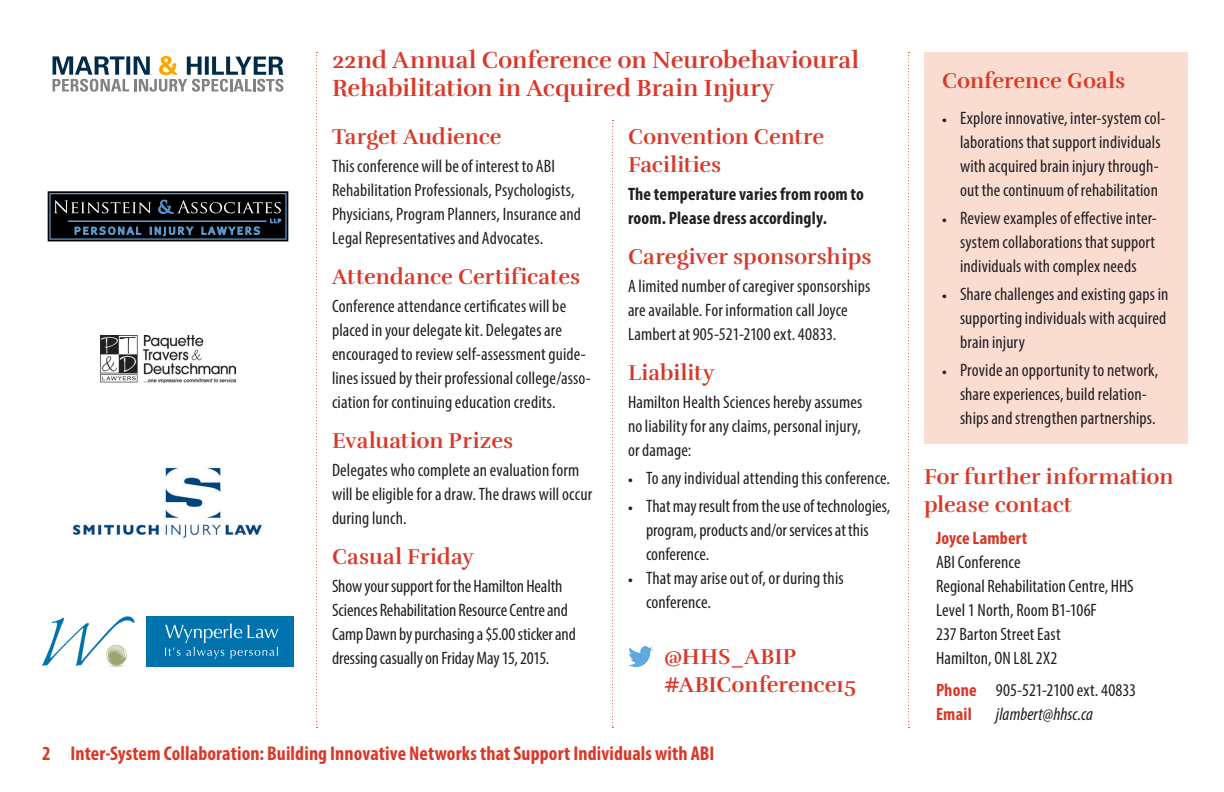
<style>
.page{position:relative;width:1224px;height:792px;background:#fff}
.page>*{position:absolute;margin:0;border:0;box-sizing:border-box;transform-origin:0 0}
.t1{font:700 24px/28px "Rufina";letter-spacing:-.005em;color:#d93829}
.t2{font:700 22px/28px "Rufina";color:#d93829}
.t3{font:700 condensed 20px "Myriad Pro";letter-spacing:.005em;color:#d93829}
.t4{font:condensed 18px/24px "Myriad Pro";letter-spacing:.005em;color:#231f20}
.t5{font:700 condensed 18px/24px "Myriad Pro";letter-spacing:.01em;color:#231f20}
.t6{font:italic condensed 18px "Myriad Pro";letter-spacing:.005em;color:#231f20}
.t7{font:700 condensed 18px "Myriad Pro";letter-spacing:.01em;color:#d93829}
.s1{font-weight:700;font-stretch:normal;font-size:14px}
.s2{font-weight:700;color:#d93829}
</style>
<div class="page">
<div style="left:924px;top:52px;width:264px;height:392px;background:#faddd0"></div>
<svg style="left:612px;top:120px;width:1px;height:608px"></svg>
<svg style="left:316px;top:52px;width:1px;height:676px"></svg>
<svg style="left:908px;top:52px;width:1px;height:676px"></svg>
<img style="left:100px;top:336px;width:136px;height:46px">
<svg style="left:53px;top:56px;width:230px;height:36px"></svg>
<img style="left:72px;top:467px;width:190px;height:71px">
<div style="left:50px;top:194px;width:236px;height:45px;background:#000"></div>
<div style="left:48px;top:191px;width:240px;height:50px;border:5px solid #000"></div>
<svg style="left:54px;top:200px;width:227px;height:36px"></svg>
<div style="left:69px;top:221px;width:197px;height:1px;border:1px solid #5d98cb"></div>
<div style="left:49px;top:193px;width:238px;height:47px;border:1px solid #5d98cb"></div>
<div style="left:146px;top:616px;width:148px;height:50px;background:#0073ae"></div>
<svg style="left:42px;top:616px;width:93px;height:51px"></svg>
<svg style="left:165px;top:624px;width:114px;height:35px"></svg>
<img style="left:629px;top:646px;width:24px;height:20px">
<h1 class="t1" style="left:332px;top:46px;width:528px">22nd Annual Conference on Neurobehavioural<br>Rehabilitation in Acquired Brain Injury</h1>
<p class="t2" style="left:332px;top:123px;width:171px">Target Audience</p>
<p class="t4" style="left:332px;top:154px;width:251px">This conference will be of interest to ABI Rehabilitation Professionals, Psychologists, Physicians, Program Planners, Insurance and Legal Representatives and Advocates.</p>
<p class="t2" style="left:332px;top:263px;width:250px">Attendance Certificates</p>
<p class="t4" style="left:332px;top:294px;width:260px">Conference attendance certificates will be placed in your delegate kit. Delegates are encouraged to review self-assessment guide&shy;lines issued by their professional college/asso&shy;ciation for continuing education credits.</p>
<p class="t2" style="left:332px;top:427px;width:183px">Evaluation Prizes</p>
<p class="t4" style="left:332px;top:458px;width:262px">Delegates who complete an evaluation form will be eligible for a draw. The draws will occur during lunch.</p>
<p class="t2" style="left:332px;top:543px;width:143px">Casual Friday</p>
<p class="t4" style="left:332px;top:574px;width:246px">Show your support for the Hamilton Health Sciences Rehabilitation Resource Centre and Camp Dawn by purchasing a $5.00 sticker and dressing casually on Friday May 15, 2015.</p>
<p class="t2" style="left:628px;top:123px;width:198px">Convention Centre<br>Facilities</p>
<p class="t5" style="left:628px;top:182px;width:238px">The temperature varies from room to room. Please dress accordingly.</p>
<p class="t2" style="left:628px;top:243px;width:245px">Caregiver sponsorships</p>
<p class="t4" style="left:628px;top:274px;width:244px">A limited number of caregiver sponsorships are available. For information call Joyce<br>Lambert at 905-521-2100 ext. 40833.</p>
<p class="t2" style="left:628px;top:359px;width:88px">Liability</p>
<p class="t4" style="left:628px;top:390px;width:236px;text-align:justify">Hamilton Health Sciences hereby assumes no liability for any claims, personal injury, or damage:</p>
<p class="t4" style="left:628px;top:466px;width:264px"><span class="s1">•</span> To any individual attending this conference.</p>
<p class="t4" style="left:646px;top:494px;width:246px;text-indent:-18px"><span class="s1">•</span> That may result from the use of technologies, program, products and/or services at this conference.</p>
<p class="t4" style="left:646px;top:566px;width:199px;text-indent:-18px"><span class="s1">•</span> That may arise out of, or during this conference.</p>
<p class="t2" style="left:664px;top:643px;width:194px">@HHS_ABIP #ABIConference15</p>
<p class="t3" style="left:42px;top:741px;width:674px">2 Inter-System Collaboration: Building Innovative Networks that Support Individuals with ABI</p>
<p class="t2" style="left:942px;top:67px;width:185px">Conference Goals</p>
<p class="t4" style="left:960px;top:106px;width:207px;text-indent:-18px"><span class="s1">•</span> Explore innovative, inter-system col&shy;laborations that support individuals with acquired brain injury through&shy;out the continuum of rehabilitation</p>
<p class="t4" style="left:960px;top:206px;width:198px;text-align:justify;text-indent:-18px"><span class="s1">•</span> Review examples of effective inter&shy;system collaborations that support individuals with complex needs</p>
<p class="t4" style="left:960px;top:282px;width:210px;text-align:justify;text-indent:-18px"><span class="s1">•</span> Share challenges and existing gaps in supporting individuals with acquired brain injury</p>
<p class="t4" style="left:960px;top:358px;width:200px;text-indent:-18px"><span class="s1">•</span> Provide an opportunity to network, share experiences, build relation&shy;ships and strengthen partnerships.</p>
<p class="t2" style="left:924px;top:463px;width:251px">For further information please contact</p>
<p class="t7" style="left:936px;top:527px;width:93px">Joyce Lambert</p>
<p class="t4" style="left:936px;top:550px;width:199px">ABI Conference<br>Regional Rehabilitation Centre, HHS<br>Level 1 North, Room B1-106F<br>237 Barton Street East<br>Hamilton, ON L8L 2X2</p>
<p class="t4" style="left:936px;top:678px;width:202px"><span class="s2">Phone</span> 905-521-2100 ext. 40833<br><span class="s2">Email</span></p>
<p class="t6" style="left:996px;top:703px;width:98px">jlambert@hhsc.ca</p>
</div>
